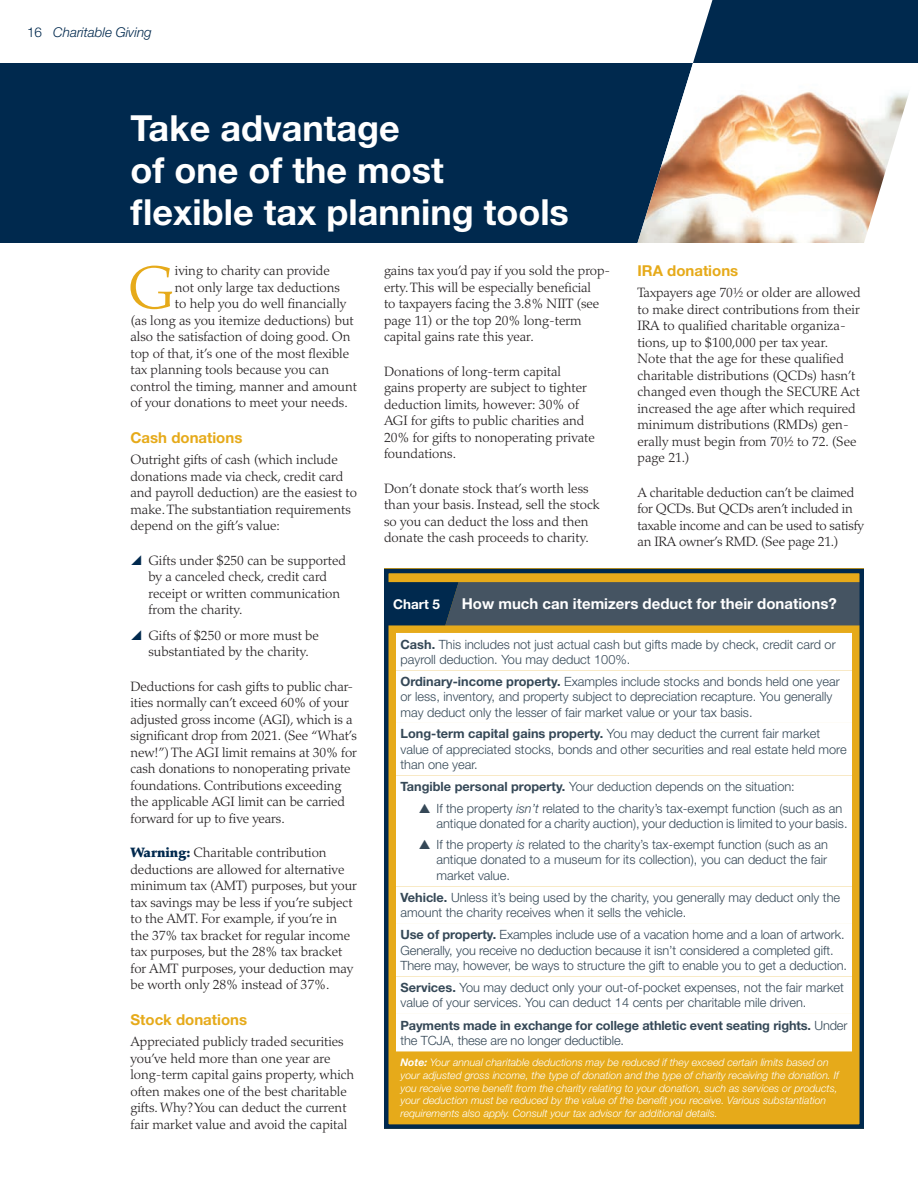
<style>
.page{position:relative;width:918px;height:1188px;background:#fff}
.page>*{position:absolute;margin:0;border:0;box-sizing:border-box;transform-origin:0 0}
.t1{font:300 60.6px "Palatino LT Std";color:#e6aa1a}
.t2{font:700 36px/42px "Helvetica Neue LT Std";color:#fff}
.t3{font:700 15px "Helvetica Neue LT Std";color:#fff}
.t4{font:700 15px "Helvetica Neue LT Std";color:#e6aa1a}
.t5{font:300 13.5px/16.5px "Palatino LT Std";letter-spacing:-.005em;color:#231f20}
.t6{font:italic 300 13.5px "Helvetica Neue LT Std";color:#00294e}
.t7{font:700 13.5px "Helvetica Neue LT Std";color:#fff}
.t8{font:300 12.75px/15.3px "Helvetica Neue LT Std";color:#354857}
.t9{font:700 12.75px/15.3px "Helvetica Neue LT Std";letter-spacing:-.01em;color:#354857}
.t10{font:italic 300 10.5px/12.6px "Helvetica Neue LT Std";color:#fff}
.s1{font-style:normal}
.s2{font-weight:900;color:#00294e}
.s3{font-weight:700}
.s4{font-style:italic}
.s5{font-weight:300}
</style>
<div class="page">
<div style="left:0;top:63px;width:638px;height:180px;background:#00294e"></div>
<div style="left:693px;top:0;width:225px;height:63px;background:#00294e"></div>
<img style="left:638px;top:63px;width:271px;height:180px">
<div style="left:384px;top:569px;width:480px;height:560px;background:#e6aa1a"></div>
<div style="left:396px;top:633px;width:456px;height:37px;background:#fff"></div>
<div style="left:396px;top:670px;width:456px;height:381px;background:#fff"></div>
<svg style="left:389px;top:582px;width:470px;height:43px"></svg>
<div style="left:384px;top:569px;width:480px;height:560px;border:4px solid #00294e"></div>
<svg style="left:419px;top:803px;width:11px;height:10px"></svg>
<svg style="left:419px;top:840px;width:11px;height:9px"></svg>
<p class="t6" style="left:27px;top:24px;width:126px"><span class="s1">16</span> Charitable Giving</p>
<h2 class="t2" style="left:130px;top:106px;width:440px">Take advantage<br>of one of the most flexible tax planning tools</h2>
<h1 class="t1" style="left:128px;top:253px;width:49px">G</h1>
<p class="t5" style="left:175px;top:263px;width:157px">iving to charity can provide</p>
<p class="t5" style="left:175px;top:279px;width:167px">not only large tax deductions</p>
<p class="t5" style="left:175px;top:296px;width:173px">to help you do well financially</p>
<p class="t5" style="left:130px;top:312px;width:225px">(as long as you itemize deductions) but</p>
<p class="t5" style="left:130px;top:329px;width:222px">also the satisfaction of doing good. On</p>
<p class="t5" style="left:130px;top:345px;width:220px">top of that, it’s one of the most flexible</p>
<p class="t5" style="left:130px;top:362px;width:200px">tax planning tools because you can</p>
<p class="t5" style="left:130px;top:378px;width:228px">control the timing, manner and amount</p>
<p class="t5" style="left:130px;top:395px;width:219px">of your donations to meet your needs.</p>
<p class="t4" style="left:130px;top:429px;width:113px">Cash donations</p>
<p class="t5" style="left:130px;top:452px;width:228px">Outright gifts of cash (which include donations made via check, credit card and payroll deduction) are the easiest to make. The substantiation requirements depend on the gift’s value:</p>
<p class="t5" style="left:148px;top:552px;width:199px">Gifts under $250 can be supported by a canceled check, credit card receipt or written communication from the charity.</p>
<p class="t5" style="left:148px;top:627px;width:172px">Gifts of $250 or more must be substantiated by the charity.</p>
<p class="t5" style="left:130px;top:678px;width:228px">Deductions for cash gifts to public char&shy;ities normally can’t exceed 60% of your adjusted gross income (AGI), which is a significant drop from 2021. (See “What’s new!”) The AGI limit remains at 30% for cash donations to nonoperating private foundations. Contributions exceeding the applicable AGI limit can be carried forward for up to five years.</p>
<p class="t5" style="left:130px;top:845px;width:228px"><span class="s2">Warning:</span> Charitable contribution deductions are allowed for alternative minimum tax (AMT) purposes, but your tax savings may be less if you’re subject to the AMT. For example, if you’re in the 37% tax bracket for regular income tax purposes, but the 28% tax bracket for AMT purposes, your deduction may be worth only 28% instead of 37%.</p>
<p class="t4" style="left:130px;top:1011px;width:118px">Stock donations</p>
<p class="t5" style="left:130px;top:1034px;width:225px">Appreciated publicly traded securities you’ve held more than one year are long-term capital gains property, which often makes one of the best charitable gifts. Why? You can deduct the current fair market value and avoid the capital</p>
<p class="t5" style="left:384px;top:263px;width:228px">gains tax you’d pay if you sold the prop&shy;erty. This will be especially beneficial<br>to taxpayers facing the 3.8% NIIT (see page 11) or the top 20% long-term capital gains rate this year.</p>
<p class="t5" style="left:384px;top:363px;width:213px">Donations of long-term capital<br>gains property are subject to tighter deduction limits, however: 30% of<br>AGI for gifts to public charities and<br>20% for gifts to nonoperating private foundations.</p>
<p class="t5" style="left:384px;top:480px;width:217px">Don’t donate stock that’s worth less than your basis. Instead, sell the stock so you can deduct the loss and then donate the cash proceeds to charity.</p>
<p class="t4" style="left:638px;top:262px;width:102px">IRA donations</p>
<p class="t5" style="left:638px;top:285px;width:225px">Taxpayers age 701/2 or older are allowed to make direct contributions from their IRA to qualified charitable organiza&shy;tions, up to $100,000 per tax year.<br>Note that the age for these qualified charitable distributions (QCDs) hasn’t changed even though the SECURE Act increased the age after which required minimum distributions (RMDs) gen&shy;erally must begin from 701/2 to 72. (See page 21.)</p>
<p class="t5" style="left:638px;top:484px;width:228px">A charitable deduction can’t be claimed for QCDs. But QCDs aren’t included in taxable income and can be used to satisfy an IRA owner’s RMD. (See page 21.)</p>
<p class="t7" style="left:393px;top:595px;width:49px">Chart 5</p>
<p class="t3" style="left:462px;top:595px;width:376px">How much can itemizers deduct for their donations?</p>
<p class="t8" style="left:400px;top:636px;width:437px"><span class="s3">Cash.</span> This includes not just actual cash but gifts made by check, credit card or payroll deduction. You may deduct 100%.</p>
<p class="t8" style="left:400px;top:674px;width:441px"><span class="s3">Ordinary-income property.</span> Examples include stocks and bonds held one year or less, inventory, and property subject to depreciation recapture. You generally may deduct only the lesser of fair market value or your tax basis.</p>
<p class="t8" style="left:400px;top:726px;width:448px"><span class="s3">Long-term capital gains property.</span> You may deduct the current fair market value of appreciated stocks, bonds and other securities and real estate held more than one year.</p>
<p class="t8" style="left:437px;top:776px;width:407px;line-height:21.3px;text-indent:-36px"><span class="s3">Tangible personal property.</span> Your deduction depends on the situation:<br>If the property <span class="s4">isn’t</span> related to the charity’s tax-exempt function (such as an</p>
<p class="t8" style="left:437px;top:812px;width:413px;line-height:21.3px">antique donated for a charity auction), your deduction is limited to your basis.<br>If the property <span class="s4">is</span> related to the charity’s tax-exempt function (such as an</p>
<p class="t8" style="left:437px;top:852px;width:392px">antique donated to a museum for its collection), you can deduct the fair market value.</p>
<p class="t8" style="left:400px;top:890px;width:441px"><span class="s3">Vehicle.</span> Unless it’s being used by the charity, you generally may deduct only the amount the charity receives when it sells the vehicle.</p>
<p class="t8" style="left:400px;top:927px;width:448px"><span class="s3">Use of property.</span> Examples include use of a vacation home and a loan of artwork.<br>Generally, you receive no deduction because it isn’t considered a completed gift.<br>There may, however, be ways to structure the gift to enable you to get a deduction.</p>
<p class="t8" style="left:400px;top:980px;width:445px"><span class="s3">Services.</span> You may deduct only your out-of-pocket expenses, not the fair market value of your services. You can deduct 14 cents per charitable mile driven.</p>
<p class="t9" style="left:400px;top:1017px;width:449px">Payments made in exchange for college athletic event seating rights. <span class="s5">Under the TCJA, these are no longer deductible.</span></p>
<p class="t10" style="left:400px;top:1056px;width:440px"><span class="s3">Note:</span> Your annual charitable deductions may be reduced if they exceed certain limits based on your adjusted gross income, the type of donation and the type of charity receiving the donation. If you receive some benefit from the charity relating to your donation, such as services or products, your deduction must be reduced by the value of the benefit you receive. Various substantiation requirements also apply. Consult your tax advisor for additional details.</p>
</div>
